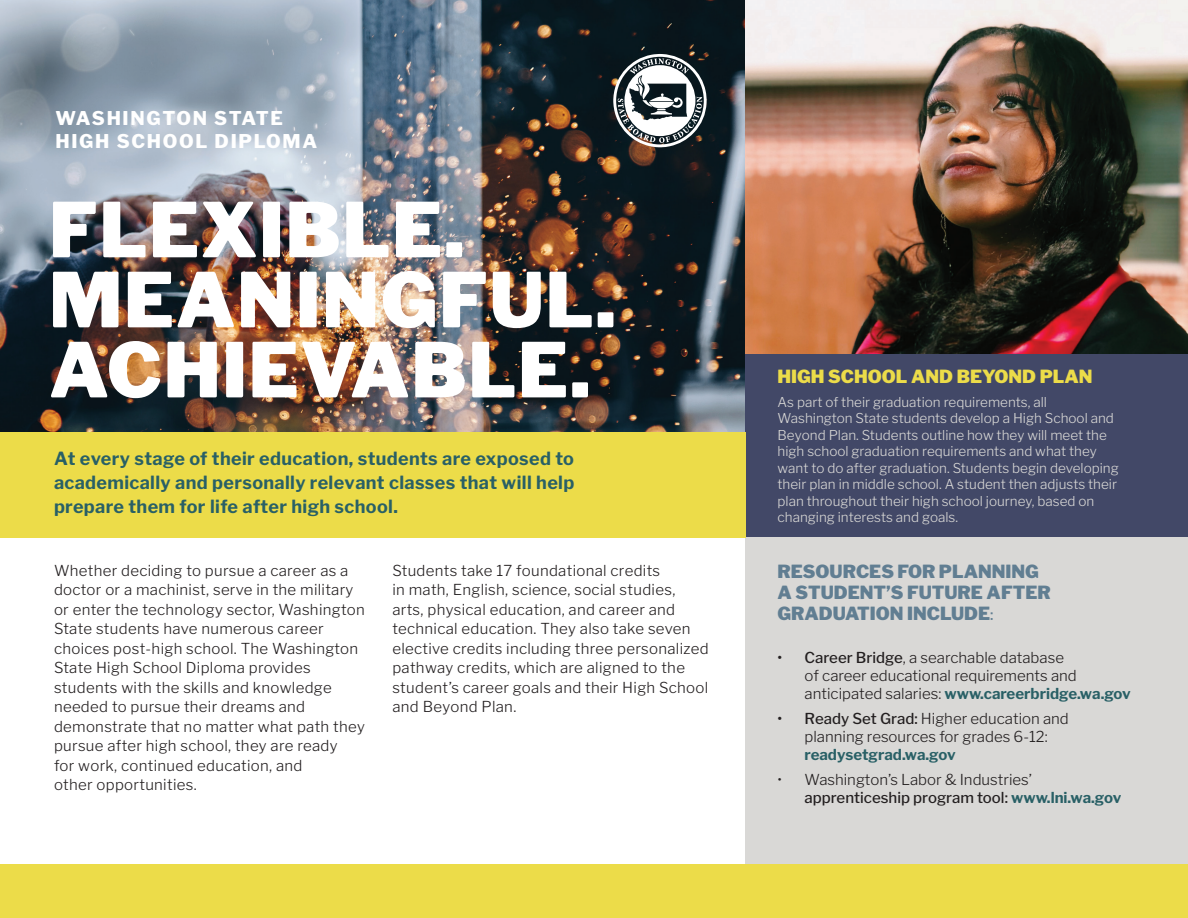
<style>
.page{position:relative;width:1188px;height:918px;background:#fff}
.page>*{position:absolute;margin:0;border:0;box-sizing:border-box;transform-origin:0 0}
.t1{font:900 75px/70.1px "Libre Franklin";letter-spacing:.02em;color:#fff}
.t2{font:800 18.9px/22.6px "Libre Franklin";letter-spacing:.09em;color:#fff}
.t3{font:700 18px/24px "Libre Franklin";letter-spacing:.02em;color:#296066;text-align:justify}
.t4{font:900 18px/21px "Libre Franklin";color:#617e92}
.t5{font:900 18px "Libre Franklin";color:#ecdc49}
.t6{font:300 15px/19.5px "Libre Franklin";letter-spacing:.02em;color:#231f20}
.t7{font:300 15px/18px "Libre Franklin";color:#231f20}
.t8{font:300 13.5px/16.5px "Libre Franklin";color:#d9d8d6}
.s1{font-weight:500;font-size:15px}
.s2{font-weight:500}
.s3{font-weight:700;color:#296066}
</style>
<div class="page">
<img style="left:0;top:0;width:746px;height:432px">
<div style="left:746px;top:68px;width:442px;height:850px;background:#d9d8d6"></div>
<div style="left:746px;top:354px;width:442px;height:183px;background:#424867"></div>
<div style="left:0;top:432px;width:746px;height:105px;background:#ecdc49"></div>
<div style="left:0;top:864px;width:1188px;height:54px;background:#ecdc49"></div>
<img style="left:746px;top:0;width:442px;height:354px">
<svg style="left:613px;top:54px;width:94px;height:93px"></svg>
<h1 class="t2" style="left:56px;top:107px;width:263px">WASHINGTON STATE<br>HIGH SCHOOL DIPLOMA</h1>
<p class="t1" style="left:49px;top:195px;width:569px">FLEXIBLE.<br>MEANINGFUL.<br>ACHIEVABLE.</p>
<h2 class="t3" style="left:54px;top:446px;width:522px">At every stage of their education, students are exposed to academically and personally relevant classes that will help prepare them for life after high school.</h2>
<p class="t6" style="left:54px;top:561px;width:312px">Whether deciding to pursue a career as a doctor or a machinist, serve in the military or enter the technology sector, Washington State students have numerous career choices post-high school. The Washington State High School Diploma provides students with the skills and knowledge needed to pursue their dreams and demonstrate that no matter what path they pursue after high school, they are ready<br>for work, continued education, and<br>other opportunities.</p>
<p class="t6" style="left:392px;top:561px;width:318px">Students take 17 foundational credits<br>in math, English, science, social studies, arts, physical education, and career and technical education. They also take seven elective credits including three personalized pathway credits, which are aligned to the student’s career goals and their High School and Beyond Plan.</p>
<h2 class="t5" style="left:778px;top:366px;width:316px">HIGH SCHOOL AND BEYOND PLAN</h2>
<p class="t8" style="left:778px;top:393px;width:343px">As part of their graduation requirements, all Washington State students develop a High School and Beyond Plan. Students outline how they will meet the high school graduation requirements and what they want to do after graduation. Students begin developing their plan in middle school. A student then adjusts their plan throughout their high school journey, based on changing interests and goals.</p>
<h2 class="t4" style="left:778px;top:561px;width:275px">RESOURCES FOR PLANNING<br>A STUDENT’S FUTURE AFTER<br>GRADUATION INCLUDE<span class="s1">:</span></h2>
<p class="t7" style="left:805px;top:649px;width:328px;text-indent:-27px"><span class="s2">• Career Bridge</span>, a searchable database<br>of career educational requirements and anticipated salaries: <span class="s3">www.careerbridge.wa.gov</span></p>
<p class="t7" style="left:805px;top:709px;width:266px;text-indent:-27px"><span class="s2">• Ready Set Grad:</span> Higher education and planning resources for grades 6-12: <span class="s3">readysetgrad.wa.gov</span></p>
<p class="t7" style="left:805px;top:770px;width:318px;text-indent:-27px">• Washington’s Labor &amp; Industries’ <span class="s2">apprenticeship program tool:</span> <span class="s3">www.lni.wa.gov</span></p>
</div>
